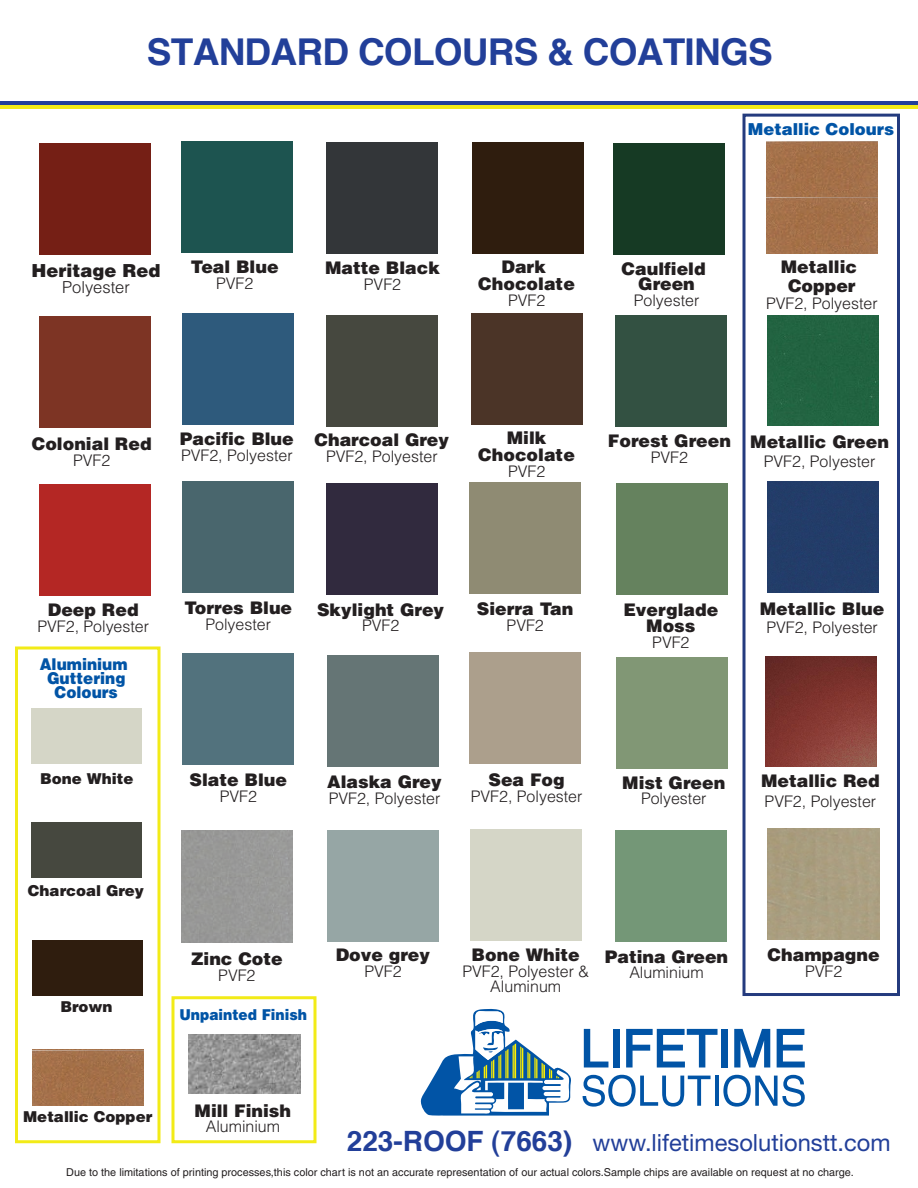
<style>
.page{position:relative;width:918px;height:1188px;background:#fff}
.page>*{position:absolute;margin:0;border:0;box-sizing:border-box;transform-origin:0 0}
.t1{font:700 37.05px "Helvetica";letter-spacing:-.02em;color:#223f99}
.t2{font:23.7px "Helvetica Neue LT Std";color:#223f99}
.t3{font:900 18px "Helvetica";color:#231f20}
.t4{font:900 17.4px/17.4px "Helvetica";color:#231f20;text-align:center}
.t5{font:900 16.5px "Helvetica";color:#0154a6}
.t6{font:300 16.5px "Helvetica";color:#231f20}
.t7{font:900 16.2px/14px "Helvetica";color:#0154a6;text-align:center;scale:.93 1}
.t8{font:300 15.9px/15.9px "Helvetica";color:#231f20;text-align:center}
.t9{font:900 15px "Helvetica";color:#231f20}
.t10{font:900 15px "Helvetica";color:#0154a6;scale:.92 1}
.t11{font:10.8px "Helvetica";color:#231f20}
.s1{font-family:"Helvetica";font-weight:700;font-size:28.05px}
</style>
<div class="page">
<div style="left:327px;top:655px;width:112px;height:111px;background:#657575"></div>
<div style="left:327px;top:831px;width:112px;height:111px;background:#96a6a5"></div>
<div style="left:326px;top:316px;width:112px;height:111px;background:#46483f"></div>
<div style="left:326px;top:484px;width:112px;height:111px;background:#312a3e"></div>
<div style="left:326px;top:142px;width:112px;height:112px;background:#333639"></div>
<div style="left:469px;top:653px;width:112px;height:111px;background:#ac9f8c"></div>
<div style="left:471px;top:313px;width:111px;height:112px;background:#4b3427"></div>
<div style="left:472px;top:142px;width:112px;height:112px;background:#2f1d0e"></div>
<div style="left:469px;top:482px;width:112px;height:112px;background:#8f8b73"></div>
<div style="left:470px;top:829px;width:112px;height:112px;background:#d5d6c7"></div>
<div style="left:181px;top:877px;width:112px;height:65px;background:#999998"></div>
<div style="left:39px;top:484px;width:112px;height:111px;background:#b42724"></div>
<div style="left:39px;top:316px;width:112px;height:111px;background:#7d3424"></div>
<div style="left:40px;top:143px;width:111px;height:111px;background:#751f15"></div>
<div style="left:615px;top:830px;width:112px;height:111px;background:#749777"></div>
<div style="left:614px;top:144px;width:111px;height:111px;background:#163a24"></div>
<div style="left:617px;top:483px;width:111px;height:112px;background:#65825e"></div>
<div style="left:615px;top:315px;width:112px;height:112px;background:#335142"></div>
<div style="left:617px;top:657px;width:111px;height:111px;background:#819775"></div>
<div style="left:183px;top:313px;width:111px;height:112px;background:#2e5a7c"></div>
<div style="left:183px;top:653px;width:111px;height:111px;background:#52727d"></div>
<div style="left:183px;top:481px;width:111px;height:112px;background:#49666d"></div>
<div style="left:181px;top:141px;width:112px;height:112px;background:#1d5450"></div>
<div style="left:768px;top:315px;width:110px;height:111px;background:#226341"></div>
<div style="left:768px;top:482px;width:110px;height:110px;background:#223c69"></div>
<img style="left:766px;top:656px;width:110px;height:110px">
<img style="left:766px;top:142px;width:112px;height:56px">
<img style="left:766px;top:198px;width:112px;height:55px">
<div style="left:742px;top:114px;width:158px;height:882px;border:3px solid #243b7e"></div>
<hr style="left:0;top:101px;width:918px;height:4px;background:#223f99">
<hr style="left:0;top:105px;width:918px;height:4px;background:#f2eb17">
<img style="left:189px;top:1034px;width:111px;height:6px">
<img style="left:189px;top:1040px;width:111px;height:54px">
<div style="left:171px;top:996px;width:145px;height:147px;border:3px solid #f2eb17"></div>
<div style="left:15px;top:646px;width:145px;height:497px;border:3px solid #f2eb17"></div>
<div style="left:31px;top:708px;width:111px;height:56px;background:#d5d6c7"></div>
<div style="left:31px;top:822px;width:110px;height:56px;background:#46483f"></div>
<div style="left:32px;top:940px;width:111px;height:56px;background:#2f1d0e"></div>
<img style="left:32px;top:1051px;width:111px;height:54px">
<svg style="left:420px;top:1008px;width:151px;height:108px"></svg>
<svg style="left:584px;top:1029px;width:24px;height:38px"></svg>
<div style="left:613px;top:1029px;width:6px;height:38px;background:#0154a6"></div>
<svg style="left:626px;top:1029px;width:92px;height:38px"></svg>
<div style="left:722px;top:1029px;width:6px;height:38px;background:#0154a6"></div>
<svg style="left:734px;top:1029px;width:36px;height:38px"></svg>
<svg style="left:777px;top:1029px;width:28px;height:38px"></svg>
<svg style="left:583px;top:1075px;width:128px;height:32px"></svg>
<hr style="left:715px;top:1076px;width:4px;height:30px;background:#0154a6">
<svg style="left:723px;top:1075px;width:82px;height:32px"></svg>
<h1 class="t1" style="left:147px;top:28px;width:627px">STANDARD COLOURS &amp; COATINGS</h1>
<p class="t5" style="left:748px;top:119px;width:148px">Metallic Colours</p>
<p class="t3" style="left:32px;top:259px;width:131px">Heritage Red</p>
<p class="t6" style="left:62px;top:277px;width:69px">Polyester</p>
<p class="t4" style="left:191px;top:258px;width:89px">Teal Blue</p>
<p class="t8" style="left:216px;top:275px;width:39px">PVF2</p>
<p class="t4" style="left:325px;top:259px;width:116px">Matte Black</p>
<p class="t8" style="left:364px;top:276px;width:39px">PVF2</p>
<p class="t4" style="left:478px;top:257px;width:98px">Dark<br>Chocolate</p>
<p class="t8" style="left:508px;top:292px;width:39px">PVF2</p>
<p class="t4" style="left:622px;top:261px;width:86px;line-height:15px">Caulfield<br>Green</p>
<p class="t8" style="left:634px;top:292px;width:67px">Polyester</p>
<p class="t4" style="left:781px;top:256px;width:78px;line-height:19px">Metallic<br>Copper</p>
<p class="t8" style="left:766px;top:295px;width:113px">PVF2, Polyester</p>
<p class="t4" style="left:32px;top:435px;width:121px">Colonial Red</p>
<p class="t8" style="left:73px;top:452px;width:39px">PVF2</p>
<p class="t4" style="left:180px;top:429px;width:116px">Pacific Blue</p>
<p class="t8" style="left:181px;top:447px;width:113px">PVF2, Polyester</p>
<p class="t4" style="left:315px;top:430px;width:136px">Charcoal Grey</p>
<p class="t8" style="left:326px;top:448px;width:113px">PVF2, Polyester</p>
<p class="t4" style="left:478px;top:428px;width:98px">Milk<br>Chocolate</p>
<p class="t8" style="left:508px;top:463px;width:39px">PVF2</p>
<p class="t4" style="left:608px;top:431px;width:125px">Forest Green</p>
<p class="t8" style="left:651px;top:449px;width:39px">PVF2</p>
<p class="t4" style="left:750px;top:432px;width:140px">Metallic Green</p>
<p class="t8" style="left:764px;top:453px;width:113px">PVF2, Polyester</p>
<p class="t4" style="left:48px;top:601px;width:92px">Deep Red</p>
<p class="t8" style="left:37px;top:618px;width:113px">PVF2, Polyester</p>
<p class="t7" style="left:40px;top:657px;width:96px">Aluminium<br>Guttering<br>Colours</p>
<p class="t9" style="left:40px;top:768px;width:95px">Bone White</p>
<p class="t9" style="left:28px;top:881px;width:118px">Charcoal Grey</p>
<p class="t9" style="left:60px;top:997px;width:54px">Brown</p>
<p class="t4" style="left:184px;top:598px;width:109px">Torres Blue</p>
<p class="t8" style="left:206px;top:615px;width:67px">Polyester</p>
<p class="t4" style="left:317px;top:600px;width:129px">Skylight Grey</p>
<p class="t8" style="left:362px;top:617px;width:39px">PVF2</p>
<p class="t4" style="left:477px;top:600px;width:98px">Sierra Tan</p>
<p class="t8" style="left:507px;top:617px;width:39px">PVF2</p>
<p class="t4" style="left:623px;top:602px;width:96px;line-height:15.9px">Everglade<br>Moss</p>
<p class="t8" style="left:652px;top:634px;width:39px">PVF2</p>
<p class="t4" style="left:190px;top:770px;width:99px">Slate Blue</p>
<p class="t8" style="left:220px;top:788px;width:39px">PVF2</p>
<p class="t4" style="left:327px;top:772px;width:116px">Alaska Grey</p>
<p class="t8" style="left:329px;top:790px;width:113px">PVF2, Polyester</p>
<p class="t4" style="left:488px;top:771px;width:78px">Sea Fog</p>
<p class="t8" style="left:471px;top:788px;width:113px">PVF2, Polyester</p>
<p class="t4" style="left:622px;top:773px;width:105px">Mist Green</p>
<p class="t8" style="left:641px;top:790px;width:67px">Polyester</p>
<p class="t4" style="left:191px;top:949px;width:93px">Zinc Cote</p>
<p class="t8" style="left:218px;top:967px;width:39px">PVF2</p>
<p class="t10" style="left:179px;top:1005px;width:140px">Unpainted Finish</p>
<p class="t4" style="left:336px;top:945px;width:96px">Dove grey</p>
<p class="t8" style="left:364px;top:963px;width:39px">PVF2</p>
<p class="t4" style="left:472px;top:945px;width:110px">Bone White</p>
<p class="t8" style="left:462px;top:962px;width:128px">PVF2, Polyester &amp;<br>Aluminum</p>
<p class="t4" style="left:605px;top:947px;width:125px">Patina Green</p>
<p class="t8" style="left:629px;top:964px;width:76px">Aluminium</p>
<p class="t4" style="left:760px;top:599px;width:126px">Metallic Blue</p>
<p class="t8" style="left:766px;top:619px;width:113px">PVF2, Polyester</p>
<p class="t4" style="left:761px;top:772px;width:120px">Metallic Red</p>
<p class="t8" style="left:765px;top:793px;width:113px">PVF2, Polyester</p>
<p class="t4" style="left:768px;top:945px;width:114px">Champagne</p>
<p class="t8" style="left:805px;top:963px;width:39px">PVF2</p>
<p class="t9" style="left:23px;top:1107px;width:131px">Metallic Copper</p>
<p class="t4" style="left:195px;top:1101px;width:98px">Mill Finish</p>
<p class="t8" style="left:206px;top:1118px;width:76px">Aluminium</p>
<h2 class="t2" style="left:347px;top:1129px;width:545px"><span class="s1">223-ROOF (7663)</span> www.lifetimesolutionstt.com</h2>
<p class="t11" style="left:66px;top:1166px;width:789px">Due to the limitations of printing processes,this color chart is not an accurate representation of our actual colors.Sample chips are available on request at no charge.</p>
</div>
